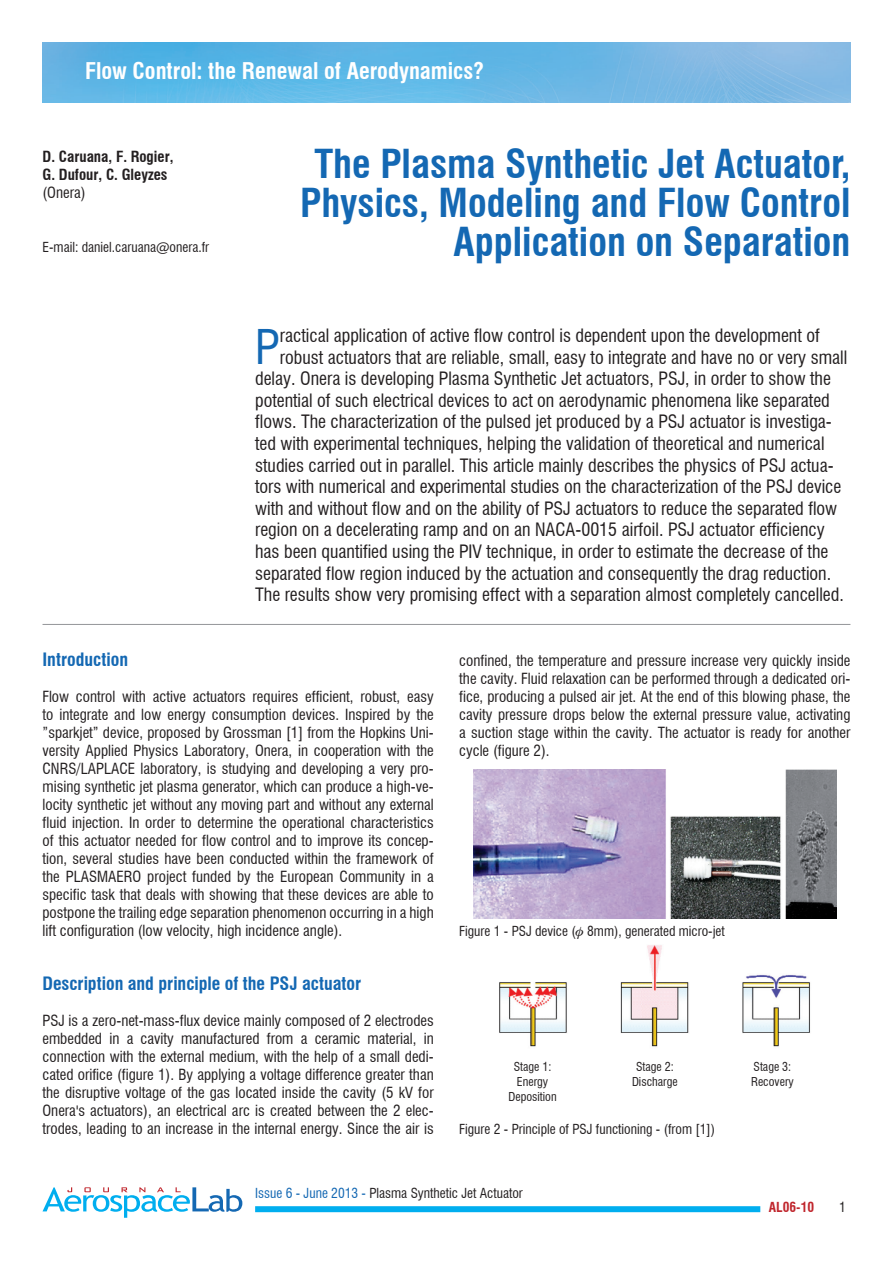
<style>
.page{position:relative;width:893px;height:1263px;background:#fff}
.page>*{position:absolute;margin:0;border:0;box-sizing:border-box;transform-origin:0 0}
.t1{font:condensed 46.8px "Swiss 721 BT";color:#1468b3}
.t2{font:700 condensed 39px/39px "Swiss 721 BT";color:#1468b3;text-align:right}
.t3{font:700 condensed 22.5px "Swiss 721 BT";color:#fff}
.t4{font:condensed 18px "Swiss 721 BT";color:#231f20}
.t5{font:700 condensed 18px "Swiss 721 BT";color:#1468b3}
.t6{font:condensed 15px/18px "Swiss 721 BT";color:#231f20;text-align:justify}
.t7{font:700 condensed 15px/18px "Swiss 721 BT";color:#231f20}
.t8{font:condensed 13.5px "Swiss 721 BT";color:#231f20}
.t9{font:700 condensed 13.5px "Swiss 721 BT";color:#c0262d}
.t10{font:condensed 12px/15px "Swiss 721 BT";color:#231f20;text-align:center}
.s1{color:#1468b3}
</style>
<div class="page">
<svg style="left:43px;top:1187px;width:199px;height:31px"></svg>
<div style="left:255px;top:1206px;width:505px;height:6px;background:#00aeef"></div>
<img style="left:43px;top:43px;width:807px;height:59px">
<hr style="left:43px;top:624px;width:807px;height:1px;background:#939598">
<img style="left:474px;top:770px;width:362px;height:148px">
<img style="left:499px;top:945px;width:312px;height:102px">
<h3 class="t3" style="left:85px;top:57px;width:401px">Flow Control: the Renewal of Aerodynamics?</h3>
<p class="t7" style="left:43px;top:148px;width:133px">D. Caruana, F. Rogier,<br>G. Dufour, C. Gleyzes</p>
<p class="t6" style="left:43px;top:184px;width:45px">(Onera)</p>
<p class="t8" style="left:43px;top:239px;width:168px">E-mail: daniel.caruana@onera.fr</p>
<h2 class="t2" style="left:300px;top:145px;width:552px">The Plasma Synthetic Jet Actuator,<br>Physics, Modeling and Flow Control<br>Application on Separation</h2>
<h1 class="t1" style="left:255px;top:319px;width:26px">P</h1>
<p class="t4" style="left:280px;top:325px;width:541px">ractical application of active flow control is dependent upon the development of</p>
<p class="t4" style="left:280px;top:346px;width:569px">robust actuators that are reliable, small, easy to integrate and have no or very small</p>
<p class="t4" style="left:255px;top:368px;width:577px">delay. Onera is developing Plasma Synthetic Jet actuators, PSJ, in order to show the</p>
<p class="t4" style="left:255px;top:389px;width:576px">potential of such electrical devices to act on aerodynamic phenomena like separated</p>
<p class="t4" style="left:255px;top:411px;width:578px">flows. The characterization of the pulsed jet produced by a PSJ actuator is investiga-</p>
<p class="t4" style="left:255px;top:433px;width:571px">ted with experimental techniques, helping the validation of theoretical and numerical</p>
<p class="t4" style="left:255px;top:454px;width:580px">studies carried out in parallel. This article mainly describes the physics of PSJ actua-</p>
<p class="t4" style="left:255px;top:476px;width:588px">tors with numerical and experimental studies on the characterization of the PSJ device</p>
<p class="t4" style="left:255px;top:497px;width:584px">with and without flow and on the ability of PSJ actuators to reduce the separated flow</p>
<p class="t4" style="left:255px;top:519px;width:571px">region on a decelerating ramp and on an NACA-0015 airfoil. PSJ actuator efficiency</p>
<p class="t4" style="left:255px;top:541px;width:575px">has been quantified using the PIV technique, in order to estimate the decrease of the</p>
<p class="t4" style="left:255px;top:562px;width:578px">separated flow region induced by the actuation and consequently the drag reduction.</p>
<p class="t4" style="left:255px;top:584px;width:590px">The results show very promising effect with a separation almost completely cancelled.</p>
<p class="t5" style="left:43px;top:649px;width:87px">Introduction</p>
<p class="t6" style="left:43px;top:688px;width:393px">Flow control with active actuators requires efficient, robust, easy to integrate and low energy consumption devices. Inspired by the ”sparkjet” device, proposed by Grossman [1] from the Hopkins Uni&shy;versity Applied Physics Laboratory, Onera, in cooperation with the CNRS/LAPLACE laboratory, is studying and developing a very pro&shy;mising synthetic jet plasma generator, which can produce a high-ve&shy;locity synthetic jet without any moving part and without any external fluid injection. In order to determine the operational characteristics of this actuator needed for flow control and to improve its concep&shy;tion, several studies have been conducted within the framework of the PLASMAERO project funded by the European Community in a specific task that deals with showing that these devices are able to postpone the trailing edge separation phenomenon occurring in a high lift configuration (low velocity, high incidence angle).</p>
<p class="t5" style="left:43px;top:973px;width:320px">Description and principle of the PSJ actuator</p>
<p class="t6" style="left:43px;top:1012px;width:393px">PSJ is a zero-net-mass-flux device mainly composed of 2 electrodes embedded in a cavity manufactured from a ceramic material, in connection with the external medium, with the help of a small dedi&shy;cated orifice (figure 1). By applying a voltage difference greater than the disruptive voltage of the gas located inside the cavity (5 kV for Onera's actuators), an electrical arc is created between the 2 elec&shy;trodes, leading to an increase in the internal energy. Since the air is</p>
<p class="t6" style="left:459px;top:652px;width:393px">confined, the temperature and pressure increase very quickly inside the cavity. Fluid relaxation can be performed through a dedicated ori&shy;fice, producing a pulsed air jet. At the end of this blowing phase, the cavity pressure drops below the external pressure value, activating a suction stage within the cavity. The actuator is ready for another cycle (figure 2).</p>
<p class="t8" style="left:459px;top:923px;width:267px">Figure 1 - PSJ device ( 8mm), generated micro-jet</p>
<p class="t10" style="left:508px;top:1059px;width:50px">Stage 1:<br>Energy<br>Deposition</p>
<p class="t10" style="left:632px;top:1059px;width:47px">Stage 2:<br>Discharge</p>
<p class="t10" style="left:751px;top:1059px;width:44px;text-align:left">Stage 3:<br>Recovery</p>
<p class="t8" style="left:459px;top:1121px;width:257px">Figure 2 - Principle of PSJ functioning - (from [1])</p>
<p class="t8" style="left:255px;top:1185px;width:269px"><span class="s1">Issue 6 - June 2013 -</span> Plasma Synthetic Jet Actuator</p>
<p class="t9" style="left:769px;top:1199px;width:47px">AL06-10</p>
<p class="t8" style="left:839px;top:1199px;width:8px">1</p>
</div>
